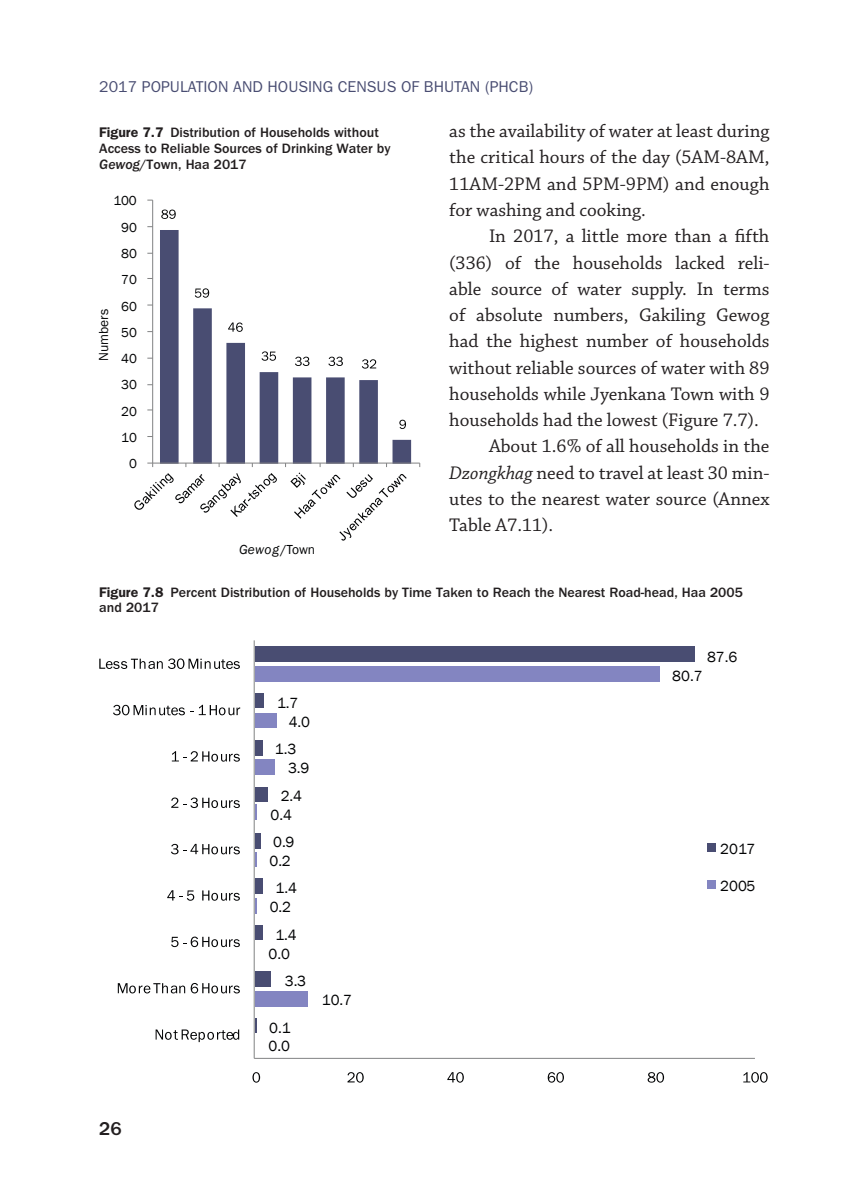
<style>
.page{position:relative;width:844px;height:1191px;background:#fff}
.page>*{position:absolute;margin:0;border:0;box-sizing:border-box;transform-origin:0 0}
.t1{font:19.25px "Chaparral Pro";color:#231f20}
.t2{font:500 19.25px "ITC Franklin Gothic Std";color:#231f20}
.t3{font:15.75px "ITC Franklin Gothic Std";color:#494d72}
.t4{font:15.05px "Franklin Gothic";color:#020304}
.t5{font:500 14px/15.8px "ITC Franklin Gothic Std";color:#231f20}
.t6{font:13.47px "Franklin Gothic";color:#020304}
.t7{font:italic 13.47px "Franklin Gothic";letter-spacing:.015em;color:#020304}
.s1{font-style:italic}
.s2{font-weight:600}
.s3{font-family:"ITC Franklin Gothic Std Med It";font-weight:400}
.s4{font-style:normal}
</style>
<div class="page">
<svg style="left:160px;top:230px;width:251px;height:234px"></svg>
<hr style="left:152px;top:200px;width:1px;height:263px;background:#818283">
<hr style="left:153px;top:462px;width:266px;height:1px;background:#818283">
<svg style="left:147px;top:462px;width:6px;height:5px"></svg>
<svg style="left:161px;top:209px;width:15px;height:10px"></svg>
<svg style="left:195px;top:288px;width:14px;height:10px"></svg>
<svg style="left:228px;top:322px;width:15px;height:10px"></svg>
<svg style="left:261px;top:351px;width:15px;height:10px"></svg>
<svg style="left:295px;top:357px;width:14px;height:9px"></svg>
<svg style="left:328px;top:357px;width:15px;height:9px"></svg>
<svg style="left:362px;top:359px;width:14px;height:9px"></svg>
<svg style="left:399px;top:420px;width:7px;height:9px"></svg>
<svg style="left:134px;top:473px;width:143px;height:44px"></svg>
<svg style="left:285px;top:463px;width:121px;height:77px"></svg>
<div style="left:255px;top:646px;width:439px;height:16px;background:#494d72"></div>
<div style="left:255px;top:694px;width:9px;height:14px;background:#494d72"></div>
<div style="left:255px;top:739px;width:7px;height:16px;background:#494d72"></div>
<div style="left:255px;top:787px;width:12px;height:14px;background:#494d72"></div>
<div style="left:255px;top:832px;width:5px;height:16px;background:#494d72"></div>
<div style="left:255px;top:878px;width:7px;height:16px;background:#494d72"></div>
<div style="left:255px;top:925px;width:7px;height:14px;background:#494d72"></div>
<div style="left:255px;top:971px;width:16px;height:16px;background:#494d72"></div>
<svg style="left:255px;top:1018px;width:2px;height:15px"></svg>
<div style="left:255px;top:666px;width:404px;height:15px;background:#8385c1"></div>
<div style="left:255px;top:713px;width:21px;height:14px;background:#8385c1"></div>
<div style="left:255px;top:759px;width:19px;height:15px;background:#8385c1"></div>
<svg style="left:255px;top:804px;width:2px;height:16px"></svg>
<svg style="left:255px;top:852px;width:2px;height:14px"></svg>
<svg style="left:255px;top:898px;width:2px;height:15px"></svg>
<div style="left:255px;top:990px;width:53px;height:16px;background:#8385c1"></div>
<hr style="left:254px;top:1058px;width:500px;height:1px;background:#818283">
<hr style="left:254px;top:640px;width:1px;height:418px;background:#818283">
<svg style="left:252px;top:1072px;width:8px;height:10px"></svg>
<svg style="left:347px;top:1072px;width:16px;height:10px"></svg>
<svg style="left:447px;top:1072px;width:16px;height:10px"></svg>
<svg style="left:547px;top:1072px;width:17px;height:10px"></svg>
<svg style="left:647px;top:1072px;width:17px;height:10px"></svg>
<svg style="left:743px;top:1072px;width:24px;height:10px"></svg>
<svg style="left:99px;top:658px;width:141px;height:11px"></svg>
<svg style="left:113px;top:705px;width:127px;height:10px"></svg>
<svg style="left:172px;top:751px;width:68px;height:10px"></svg>
<svg style="left:171px;top:797px;width:69px;height:11px"></svg>
<svg style="left:171px;top:844px;width:69px;height:10px"></svg>
<svg style="left:167px;top:890px;width:27px;height:10px"></svg>
<svg style="left:202px;top:890px;width:38px;height:10px"></svg>
<svg style="left:171px;top:936px;width:69px;height:11px"></svg>
<svg style="left:118px;top:983px;width:67px;height:10px"></svg>
<svg style="left:191px;top:983px;width:49px;height:10px"></svg>
<svg style="left:155px;top:1029px;width:84px;height:13px"></svg>
<div style="left:707px;top:843px;width:8px;height:9px;background:#494d72"></div>
<div style="left:707px;top:880px;width:8px;height:9px;background:#8385c1"></div>
<p class="t3" style="left:99px;top:77px;width:435px">2017 POPULATION AND HOUSING CENSUS OF BHUTAN (PHCB)</p>
<p class="t1" style="left:449px;top:120px;width:321px">as the availability of water at least during</p>
<p class="t1" style="left:449px;top:147px;width:321px">the critical hours of the day (5AM-8AM,</p>
<p class="t1" style="left:449px;top:173px;width:321px">11AM-2PM and 5PM-9PM) and enough</p>
<p class="t1" style="left:449px;top:199px;width:198px">for washing and cooking.</p>
<p class="t1" style="left:489px;top:225px;width:282px">In 2017, a little more than a fifth</p>
<p class="t1" style="left:449px;top:252px;width:321px">(336) of the households lacked reli-</p>
<p class="t1" style="left:449px;top:278px;width:321px">able source of water supply. In terms</p>
<p class="t1" style="left:449px;top:304px;width:321px">of absolute numbers, Gakiling Gewog</p>
<p class="t1" style="left:449px;top:330px;width:321px">had the highest number of households</p>
<p class="t1" style="left:449px;top:357px;width:321px">without reliable sources of water with 89</p>
<p class="t1" style="left:449px;top:383px;width:321px">households while Jyenkana Town with 9</p>
<p class="t1" style="left:449px;top:409px;width:311px">households had the lowest (Figure 7.7).</p>
<p class="t1" style="left:489px;top:435px;width:282px">About 1.6% of all households in the</p>
<p class="t1" style="left:449px;top:462px;width:321px"><span class="s1">Dzongkhag</span> need to travel at least 30 min-</p>
<p class="t1" style="left:449px;top:488px;width:321px">utes to the nearest water source (Annex</p>
<p class="t1" style="left:449px;top:514px;width:105px">Table A7.11).</p>
<p class="t5" style="left:99px;top:125px;width:293px"><span class="s2">Figure 7.7</span> Distribution of Households without<br>Access to Reliable Sources of Drinking Water by<br><span class="s3">Gewog</span>/Town, Haa 2017</p>
<p class="t6" style="left:113px;top:193px;width:25px">100</p>
<p class="t6" style="left:121px;top:219px;width:17px">90</p>
<p class="t6" style="left:121px;top:245px;width:17px">80</p>
<p class="t6" style="left:121px;top:271px;width:17px">70</p>
<p class="t6" style="left:121px;top:298px;width:17px">60</p>
<p class="t6" style="left:95px;top:360px;width:53px;rotate:-90deg">Numbers</p>
<p class="t6" style="left:121px;top:324px;width:17px">50</p>
<p class="t6" style="left:121px;top:350px;width:17px">40</p>
<p class="t6" style="left:121px;top:376px;width:17px">30</p>
<p class="t6" style="left:121px;top:403px;width:17px">20</p>
<p class="t6" style="left:121px;top:429px;width:17px">10</p>
<p class="t6" style="left:129px;top:455px;width:9px">0</p>
<p class="t7" style="left:239px;top:541px;width:77px">Gewog<span class="s4">/Town</span></p>
<p class="t5" style="left:99px;top:584px;width:645px"><span class="s2">Figure 7.8</span> Percent Distribution of Households by Time Taken to Reach the Nearest Road-head, Haa 2005 and 2017</p>
<p class="t4" style="left:707px;top:647px;width:32px">87.6</p>
<p class="t4" style="left:277px;top:693px;width:23px">1.7</p>
<p class="t4" style="left:275px;top:740px;width:23px">1.3</p>
<p class="t4" style="left:280px;top:786px;width:23px">2.4</p>
<p class="t4" style="left:273px;top:832px;width:23px">0.9</p>
<p class="t4" style="left:275px;top:879px;width:23px">1.4</p>
<p class="t4" style="left:275px;top:925px;width:23px">1.4</p>
<p class="t4" style="left:285px;top:971px;width:23px">3.3</p>
<p class="t4" style="left:269px;top:1018px;width:23px">0.1</p>
<p class="t4" style="left:672px;top:666px;width:32px">80.7</p>
<p class="t4" style="left:288px;top:712px;width:23px">4.0</p>
<p class="t4" style="left:288px;top:759px;width:23px">3.9</p>
<p class="t4" style="left:270px;top:805px;width:23px">0.4</p>
<p class="t4" style="left:269px;top:851px;width:23px">0.2</p>
<p class="t4" style="left:269px;top:898px;width:23px">0.2</p>
<p class="t4" style="left:268px;top:944px;width:23px">0.0</p>
<p class="t4" style="left:720px;top:840px;width:37px">2017</p>
<p class="t4" style="left:720px;top:876px;width:37px">2005</p>
<p class="t4" style="left:322px;top:990px;width:32px">10.7</p>
<p class="t2" style="left:99px;top:1117px;width:24px">26</p>
<p class="t4" style="left:268px;top:1037px;width:23px">0.0</p>
</div>
